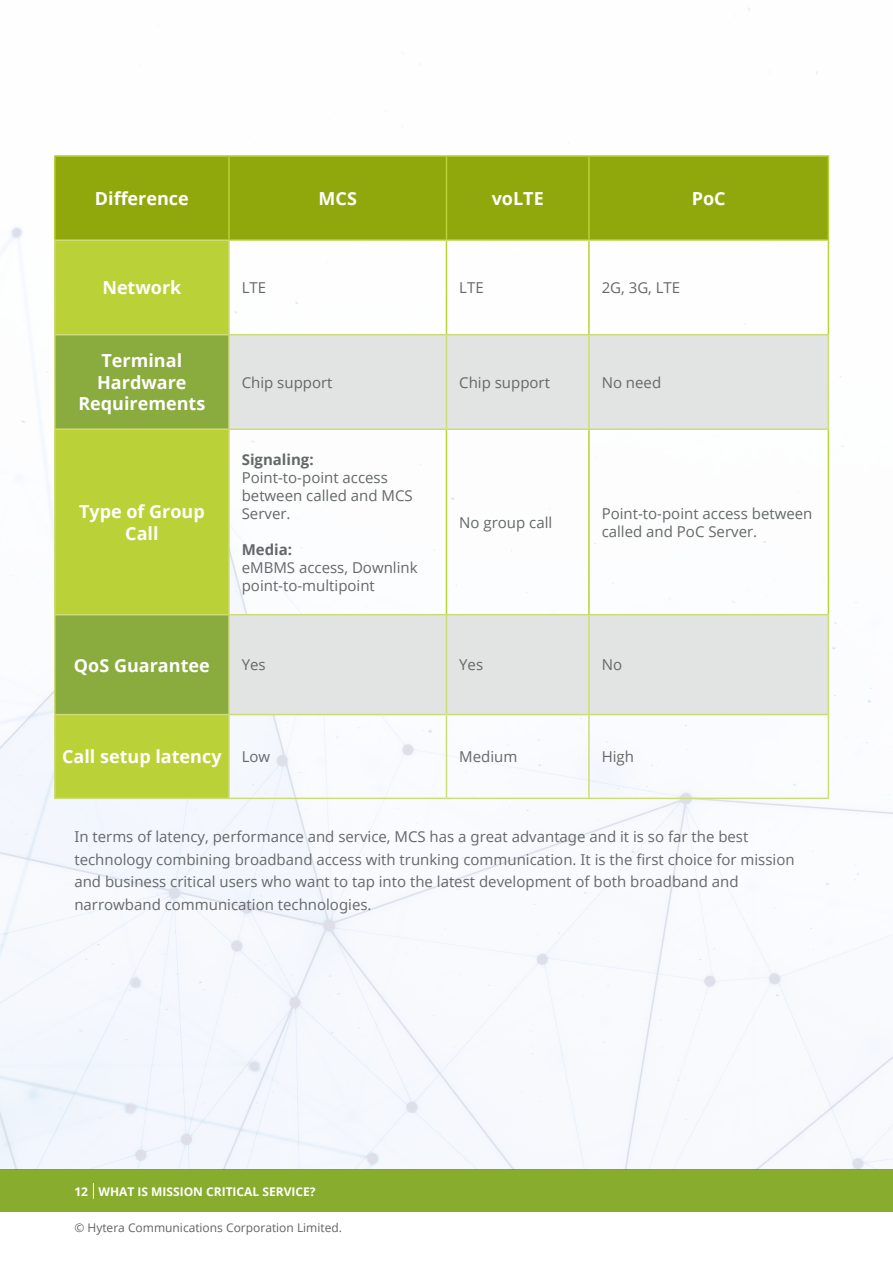
<style>
.page{position:relative;width:893px;height:1263px;background:#fff}
.page>*{position:absolute;margin:0;border:0;box-sizing:border-box;transform-origin:0 0}
.t1{font:700 18px/21.6px "Open Sans";color:#fff;text-align:center}
.t2{font:15px/18px "Open Sans";color:#646869}
.t3{font:700 15px "Open Sans";color:#646869}
.t4{font:12px "Open Sans";color:#636366}
.t5{font:700 12px "Open Sans";color:#fff}
</style>
<div class="page">
<div style="left:0;top:1170px;width:893px;height:42px;background:#88ac2e"></div>
<svg style="left:93px;top:1183px;width:1px;height:16px"></svg>
<img style="left:0;top:7px;width:893px;height:1163px">
<div style="left:56px;top:157px;width:772px;height:82px;background:#91a80d"></div>
<div style="left:56px;top:241px;width:172px;height:557px;background:#bad237"></div>
<svg style="left:56px;top:335px;width:172px;height:379px;background:#a1be3a"></svg>
<svg style="left:230px;top:335px;width:598px;height:379px;fill:#e2e3e3"></svg>
<hr style="left:54px;top:155px;width:175px;height:2px;background:#bad237">
<hr style="left:54px;top:157px;width:2px;height:82px;background:#bad237">
<hr style="left:229px;top:155px;width:217px;height:2px;background:#bad237">
<hr style="left:228px;top:157px;width:2px;height:82px;background:#bad237">
<hr style="left:446px;top:155px;width:143px;height:2px;background:#bad237">
<hr style="left:446px;top:157px;width:1px;height:82px;background:#bad237">
<hr style="left:589px;top:155px;width:240px;height:2px;background:#bad237">
<hr style="left:588px;top:157px;width:2px;height:82px;background:#bad237">
<hr style="left:828px;top:157px;width:1px;height:83px;background:#bad237">
<hr style="left:446px;top:430px;width:1px;height:184px;background:#bad237">
<hr style="left:588px;top:430px;width:2px;height:184px;background:#bad237">
<hr style="left:828px;top:430px;width:1px;height:184px;background:#bad237">
<hr style="left:446px;top:335px;width:1px;height:93px;background:#cddc76">
<hr style="left:588px;top:335px;width:2px;height:93px;background:#cddc76">
<hr style="left:828px;top:335px;width:1px;height:93px;background:#cddc76">
<hr style="left:229px;top:428px;width:217px;height:2px;background:#cddc76">
<hr style="left:446px;top:428px;width:143px;height:2px;background:#cddc76">
<hr style="left:589px;top:428px;width:240px;height:2px;background:#cddc76">
<hr style="left:229px;top:614px;width:217px;height:1px;background:#cddc76">
<hr style="left:446px;top:614px;width:143px;height:1px;background:#cddc76">
<hr style="left:446px;top:615px;width:1px;height:99px;background:#cddc76">
<hr style="left:589px;top:614px;width:240px;height:1px;background:#cddc76">
<hr style="left:588px;top:615px;width:2px;height:99px;background:#cddc76">
<hr style="left:828px;top:615px;width:1px;height:99px;background:#cddc76">
<hr style="left:229px;top:714px;width:217px;height:1px;background:#cddc76">
<hr style="left:446px;top:714px;width:143px;height:1px;background:#cddc76">
<hr style="left:446px;top:715px;width:1px;height:83px;background:#cddc76">
<hr style="left:589px;top:714px;width:240px;height:1px;background:#cddc76">
<hr style="left:588px;top:715px;width:2px;height:83px;background:#cddc76">
<hr style="left:828px;top:715px;width:1px;height:83px;background:#cddc76">
<hr style="left:229px;top:798px;width:217px;height:1px;background:#cddc76">
<hr style="left:446px;top:798px;width:143px;height:1px;background:#cddc76">
<hr style="left:589px;top:798px;width:240px;height:1px;background:#cddc76">
<hr style="left:229px;top:239px;width:217px;height:2px;background:#cddc76">
<hr style="left:446px;top:239px;width:143px;height:2px;background:#cddc76">
<hr style="left:589px;top:239px;width:239px;height:2px;background:#cddc76">
<hr style="left:446px;top:241px;width:1px;height:93px;background:#bad237">
<hr style="left:588px;top:241px;width:2px;height:93px;background:#bad237">
<hr style="left:828px;top:240px;width:1px;height:94px;background:#bad237">
<hr style="left:229px;top:334px;width:217px;height:1px;background:#cddc76">
<hr style="left:446px;top:334px;width:143px;height:1px;background:#cddc76">
<hr style="left:589px;top:334px;width:240px;height:1px;background:#cddc76">
<hr style="left:54px;top:239px;width:175px;height:2px;background:#cddc76">
<hr style="left:54px;top:241px;width:2px;height:93px;background:#cddc76">
<hr style="left:228px;top:241px;width:2px;height:93px;background:#cddc76">
<hr style="left:54px;top:334px;width:175px;height:1px;background:#cddc76">
<hr style="left:54px;top:335px;width:2px;height:93px;background:#cddc76">
<hr style="left:228px;top:335px;width:2px;height:93px;background:#cddc76">
<hr style="left:54px;top:428px;width:175px;height:2px;background:#cddc76">
<hr style="left:54px;top:430px;width:2px;height:184px;background:#cddc76">
<hr style="left:228px;top:430px;width:2px;height:184px;background:#cddc76">
<hr style="left:54px;top:614px;width:175px;height:1px;background:#cddc76">
<hr style="left:54px;top:615px;width:2px;height:99px;background:#cddc76">
<hr style="left:228px;top:615px;width:2px;height:99px;background:#cddc76">
<hr style="left:54px;top:714px;width:175px;height:1px;background:#cddc76">
<hr style="left:54px;top:715px;width:2px;height:83px;background:#cddc76">
<hr style="left:228px;top:715px;width:2px;height:83px;background:#cddc76">
<hr style="left:54px;top:798px;width:175px;height:1px;background:#cddc76">
<p class="t1" style="left:95px;top:187px;width:95px">Difference</p>
<p class="t1" style="left:319px;top:187px;width:40px">MCS</p>
<p class="t1" style="left:492px;top:187px;width:54px">voLTE</p>
<p class="t1" style="left:692px;top:187px;width:35px">PoC</p>
<p class="t1" style="left:102px;top:277px;width:80px">Network</p>
<p class="t2" style="left:242px;top:278px;width:26px">LTE</p>
<p class="t2" style="left:459px;top:278px;width:26px">LTE</p>
<p class="t2" style="left:602px;top:278px;width:80px">2G, 3G, LTE</p>
<p class="t1" style="left:78px;top:349px;width:128px">Terminal<br>Hardware<br>Requirements</p>
<p class="t1" style="left:79px;top:500px;width:127px">Type of Group<br>Call</p>
<p class="t2" style="left:242px;top:373px;width:92px">Chip support</p>
<p class="t2" style="left:459px;top:373px;width:92px">Chip support</p>
<p class="t2" style="left:602px;top:373px;width:61px">No need</p>
<p class="t3" style="left:242px;top:449px;width:73px">Signaling:</p>
<p class="t2" style="left:242px;top:468px;width:172px">Point-to-point access between called and MCS<br>Server.</p>
<p class="t3" style="left:242px;top:539px;width:52px">Media:</p>
<p class="t2" style="left:242px;top:558px;width:177px">eMBMS access, Downlink point-to-multipoint</p>
<p class="t2" style="left:459px;top:513px;width:95px">No group call</p>
<p class="t2" style="left:602px;top:504px;width:212px">Point-to-point access between called and PoC Server.</p>
<p class="t1" style="left:74px;top:654px;width:137px">QoS Guarantee</p>
<p class="t2" style="left:242px;top:655px;width:25px">Yes</p>
<p class="t2" style="left:459px;top:655px;width:25px">Yes</p>
<p class="t2" style="left:602px;top:655px;width:22px">No</p>
<p class="t1" style="left:62px;top:745px;width:161px">Call setup latency</p>
<p class="t2" style="left:242px;top:747px;width:30px">Low</p>
<p class="t2" style="left:459px;top:747px;width:60px">Medium</p>
<p class="t2" style="left:602px;top:747px;width:34px">High</p>
<p class="t2" style="left:74px;top:825px;width:722px;line-height:22.5px">In terms of latency, performance and service, MCS has a great advantage and it is so far the best technology combining broadband access with trunking communication. It is the first choice for mission and business critical users who want to tap into the latest development of both broadband and narrowband communication technologies.</p>
<p class="t5" style="left:98px;top:1183px;width:219px">WHAT IS MISSION CRITICAL SERVICE?</p>
<p class="t4" style="left:74px;top:1219px;width:269px">© Hytera Communications Corporation Limited.</p>
<p class="t5" style="left:74px;top:1183px;width:15px">12</p>
</div>
